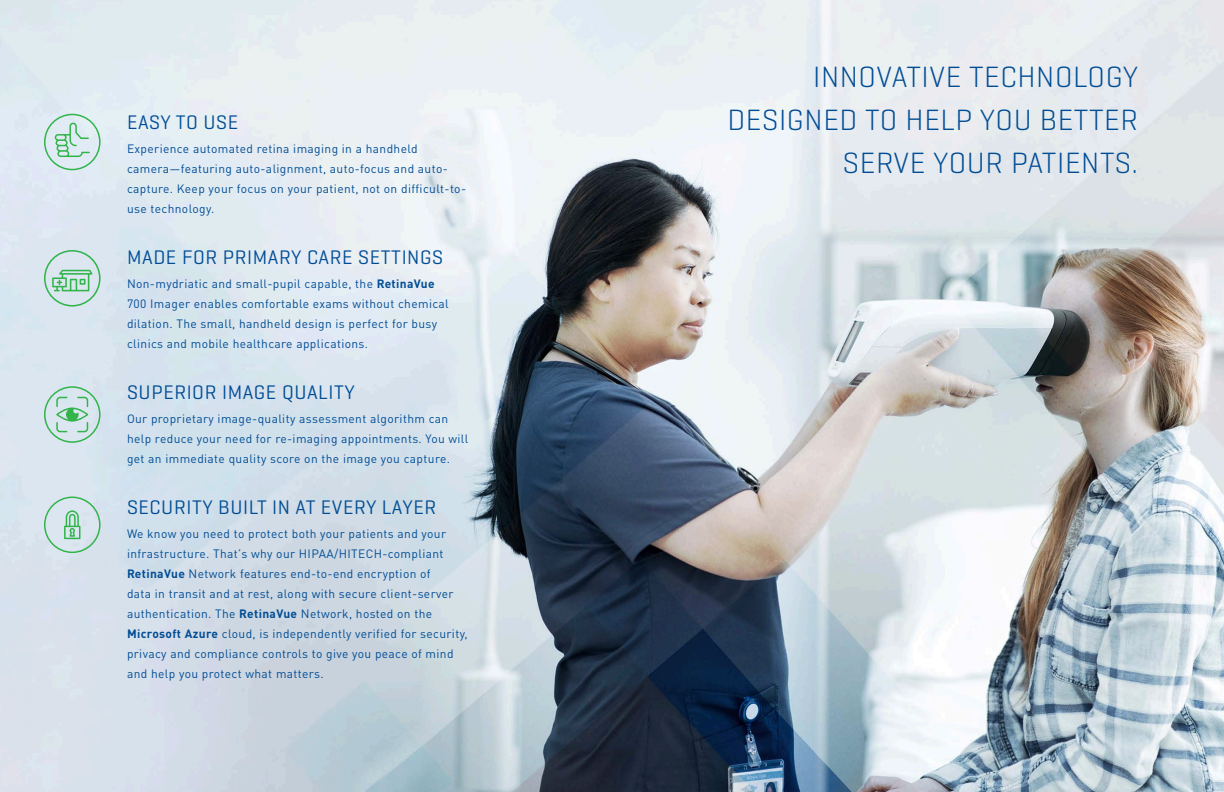
<style>
.page{position:relative;width:1224px;height:792px;background:#fff}
.page>*{position:absolute;margin:0;border:0;box-sizing:border-box;transform-origin:0 0}
.t1{font:300 29.9px/43.1px "Geogrotesque";letter-spacing:.02em;color:#014d95;text-align:right}
.t2{font:20px "Geogrotesque";letter-spacing:.03em;color:#014d95}
.t3{font:12px/20px "DINOT";letter-spacing:.03em;color:#014d95}
.s1{font-weight:700}
</style>
<div class="page">
<img style="left:0;top:0;width:1224px;height:792px">
<svg style="left:44px;top:497px;width:57px;height:56px;background:#c1ddd7"></svg>
<svg style="left:44px;top:114px;width:57px;height:56px;background:#c4e2d9"></svg>
<svg style="left:44px;top:250px;width:57px;height:57px;background:#bbdcd1"></svg>
<svg style="left:44px;top:386px;width:57px;height:57px;background:#bbdcd2"></svg>
<p class="t2" style="left:127px;top:109px;width:113px">EASY TO USE</p>
<p class="t3" style="left:127px;top:138px;width:341px">Experience automated retina imaging in a handheld camera—featuring auto-alignment, auto-focus and auto&shy;capture. Keep your focus on your patient, not on difficult-to&shy;use technology.</p>
<p class="t2" style="left:127px;top:244px;width:318px">MADE FOR PRIMARY CARE SETTINGS</p>
<p class="t3" style="left:127px;top:273px;width:323px">Non-mydriatic and small-pupil capable, the <span class="s1">RetinaVue </span>700 Imager enables comfortable exams without chemical dilation. The small, handheld design is perfect for busy clinics and mobile healthcare applications.</p>
<p class="t2" style="left:127px;top:379px;width:229px">SUPERIOR IMAGE QUALITY</p>
<p class="t3" style="left:127px;top:408px;width:343px">Our proprietary image-quality assessment algorithm can help reduce your need for re-imaging appointments. You will get an immediate quality score on the image you capture.</p>
<p class="t2" style="left:127px;top:494px;width:311px">SECURITY BUILT IN AT EVERY LAYER</p>
<p class="t3" style="left:127px;top:523px;width:342px">We know you need to protect both your patients and your infrastructure. That’s why our HIPAA/HITECH-compliant <span class="s1">RetinaVue</span> Network features end-to-end encryption of<br>data in transit and at rest, along with secure client-server authentication. The <span class="s1">RetinaVue</span> Network, hosted on the <span class="s1">Microsoft Azure</span> cloud, is independently verified for security, privacy and compliance controls to give you peace of mind and help you protect what matters.</p>
<p class="t1" style="left:727px;top:54px;width:412px">INNOVATIVE TECHNOLOGY<br>DESIGNED TO HELP YOU BETTER<br>SERVE YOUR PATIENTS.</p>
</div>
